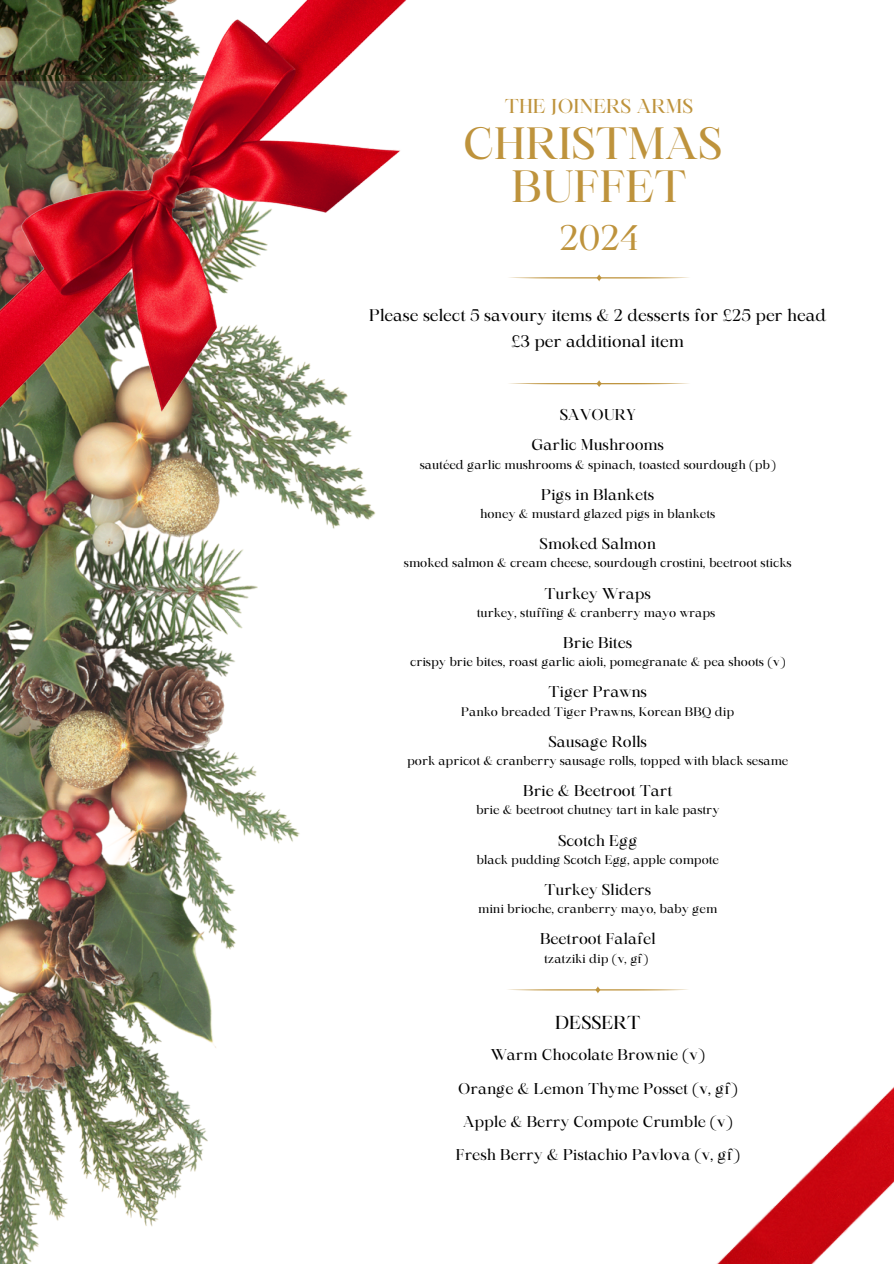
<style>
.page{position:relative;width:894px;height:1264px;background:#fff}
.page>*{position:absolute;margin:0;border:0;box-sizing:border-box;transform-origin:0 0}
.t1{font:43.35px/42.8px "Maharlika";color:#be933c;text-align:center}
.t2{font:34.05px "Maharlika";color:#be933c}
.t3{font:19.2px "Maharlika";color:#be933c}
.t4{font:18px "Maharlika";color:#000}
.t5{font:16.2px "Maharlika";color:#000}
.t6{font:15px "Maharlika";color:#000}
.t7{font:12px "Maharlika";color:#000}
</style>
<div class="page">
<img style="left:0;top:702px;width:300px;height:560px">
<img style="left:62px;top:702px;width:87px;height:124px">
<img style="left:0;top:0;width:407px;height:702px">
<img style="left:597px;top:993px;width:296px;height:270px">
<img style="left:77px;top:378px;width:88px;height:62px">
<img style="left:77px;top:440px;width:88px;height:138px">
<img style="left:77px;top:769px;width:88px;height:138px">
<img style="left:0;top:908px;width:71px;height:138px">
<svg style="left:509px;top:274px;width:180px;height:7px"></svg>
<svg style="left:508px;top:986px;width:180px;height:7px"></svg>
<svg style="left:509px;top:380px;width:180px;height:7px"></svg>
<p class="t3" style="left:504px;top:98px;width:190px">THE JOINERS ARMS</p>
<p class="t1" style="left:463px;top:126px;width:260px">CHRISTMAS<br>BUFFET</p>
<p class="t2" style="left:559px;top:224px;width:80px">2024</p>
<p class="t5" style="left:369px;top:309px;width:458px">Please select 5 savoury items &amp; 2 desserts for £25 per head</p>
<p class="t5" style="left:511px;top:335px;width:174px">£3 per additional item</p>
<h3 class="t6" style="left:559px;top:408px;width:77px">SAVOURY</h3>
<h1 class="t6" style="left:531px;top:439px;width:134px">Garlic Mushrooms</h1>
<h2 class="t7" style="left:419px;top:459px;width:357px">sautéed garlic mushrooms &amp; spinach, toasted sourdough (pb)</h2>
<p class="t6" style="left:541px;top:488px;width:114px">Pigs in Blankets</p>
<h5 class="t7" style="left:480px;top:509px;width:236px">honey &amp; mustard glazed pigs in blankets</h5>
<h5 class="t6" style="left:539px;top:537px;width:118px">Smoked Salmon</h5>
<p class="t7" style="left:404px;top:558px;width:389px">smoked salmon &amp; cream cheese, sourdough crostini, beetroot sticks</p>
<h4 class="t6" style="left:544px;top:587px;width:108px">Turkey Wraps</h4>
<p class="t7" style="left:476px;top:607px;width:240px">turkey, stuffing &amp; cranberry mayo wraps</p>
<p class="t6" style="left:563px;top:636px;width:70px">Brie Bites</p>
<p class="t7" style="left:410px;top:657px;width:376px">crispy brie bites, roast garlic aioli, pomegranate &amp; pea shoots (v)</p>
<p class="t6" style="left:548px;top:686px;width:100px">Tiger Prawns</p>
<p class="t7" style="left:461px;top:706px;width:274px">Panko breaded Tiger Prawns, Korean BBQ dip</p>
<p class="t6" style="left:548px;top:735px;width:100px">Sausage Rolls</p>
<p class="t7" style="left:407px;top:755px;width:382px">pork apricot &amp; cranberry sausage rolls, topped with black sesame</p>
<p class="t6" style="left:523px;top:784px;width:150px">Brie &amp; Beetroot Tart</p>
<p class="t7" style="left:476px;top:805px;width:245px">brie &amp; beetroot chutney tart in kale pastry</p>
<p class="t6" style="left:558px;top:834px;width:81px">Scotch Egg</p>
<p class="t7" style="left:476px;top:854px;width:244px">black pudding Scotch Egg, apple compote</p>
<p class="t6" style="left:544px;top:883px;width:108px">Turkey Sliders</p>
<p class="t7" style="left:478px;top:904px;width:240px">mini brioche, cranberry mayo, baby gem</p>
<p class="t6" style="left:540px;top:932px;width:117px">Beetroot Falafel</p>
<p class="t7" style="left:544px;top:953px;width:105px">tzatziki dip (v, gf)</p>
<p class="t4" style="left:555px;top:1014px;width:87px">DESSERT</p>
<p class="t6" style="left:490px;top:1048px;width:215px">Warm Chocolate Brownie (v)</p>
<p class="t6" style="left:458px;top:1082px;width:280px">Orange &amp; Lemon Thyme Posset (v, gf)</p>
<p class="t6" style="left:463px;top:1115px;width:271px">Apple &amp; Berry Compote Crumble (v)</p>
<p class="t6" style="left:455px;top:1148px;width:285px">Fresh Berry &amp; Pistachio Pavlova (v, gf)</p>
</div>
